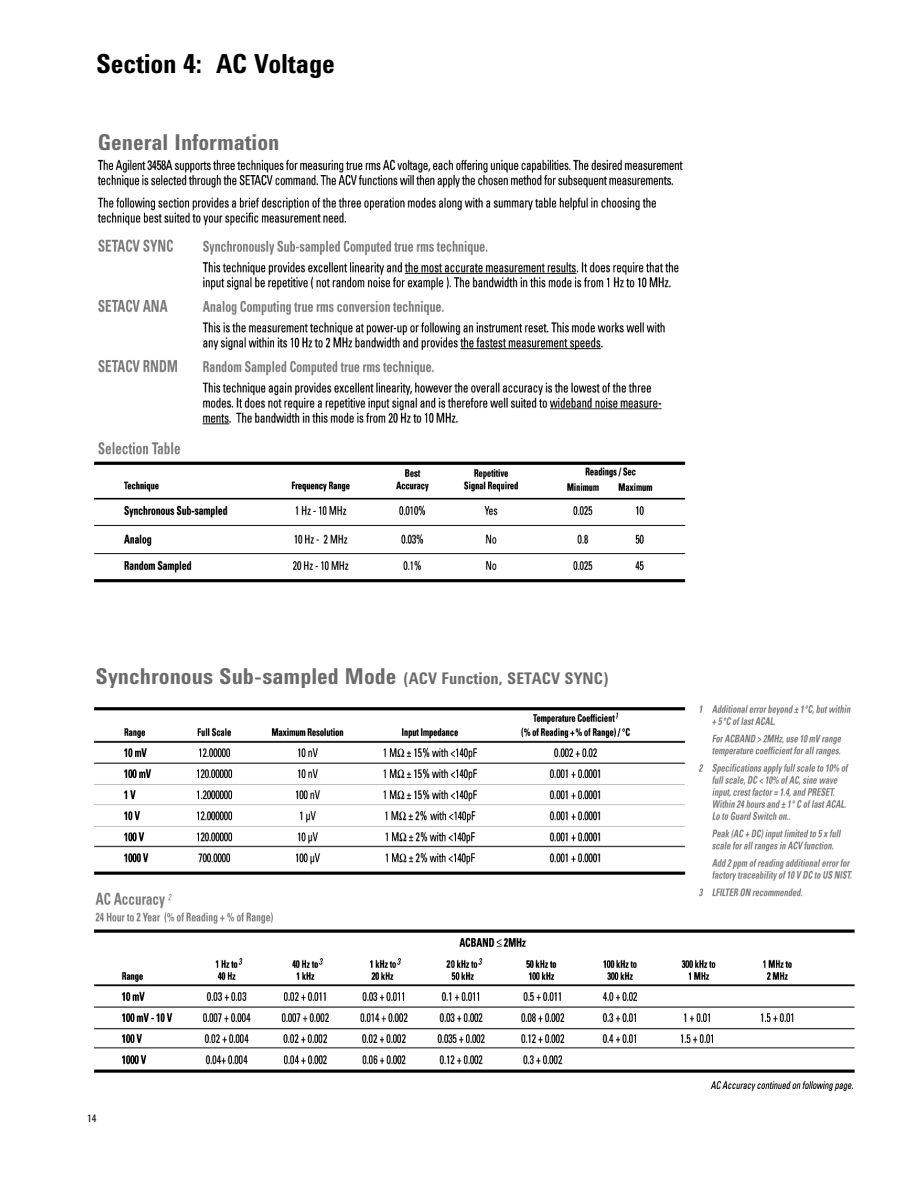
<style>
.page{position:relative;width:918px;height:1188px;background:#fff}
.page>*{position:absolute;margin:0;border:0;box-sizing:border-box;transform-origin:0 0}
.t1{font:700 27px "Agilent Condensed CFF";letter-spacing:-.01em;color:#000}
.t2{font:700 22.5px "Agilent Condensed CFF";color:#6b6b6b}
.t3{font:10.5px "Agilent Condensed CFF";color:#000}
.s1{font-size:16.5px}
</style>
<div class="page">
<img style="left:94px;top:159px;width:761px;height:933px">
<div style="left:57px;top:636px;width:636px;height:62px;background:#fff"></div>
<p class="t1" style="left:96px;top:54px;width:240px">Section 4: AC Voltage</p>
<p class="t2" style="left:98px;top:134px;width:183px">General Information</p>
<p class="t2" style="left:96px;top:668px;width:515px">Synchronous Sub-sampled Mode <span class="s1">(ACV Function, SETACV SYNC)</span></p>
<p class="t3" style="left:87px;top:1115px;width:11px">14</p>
</div>
